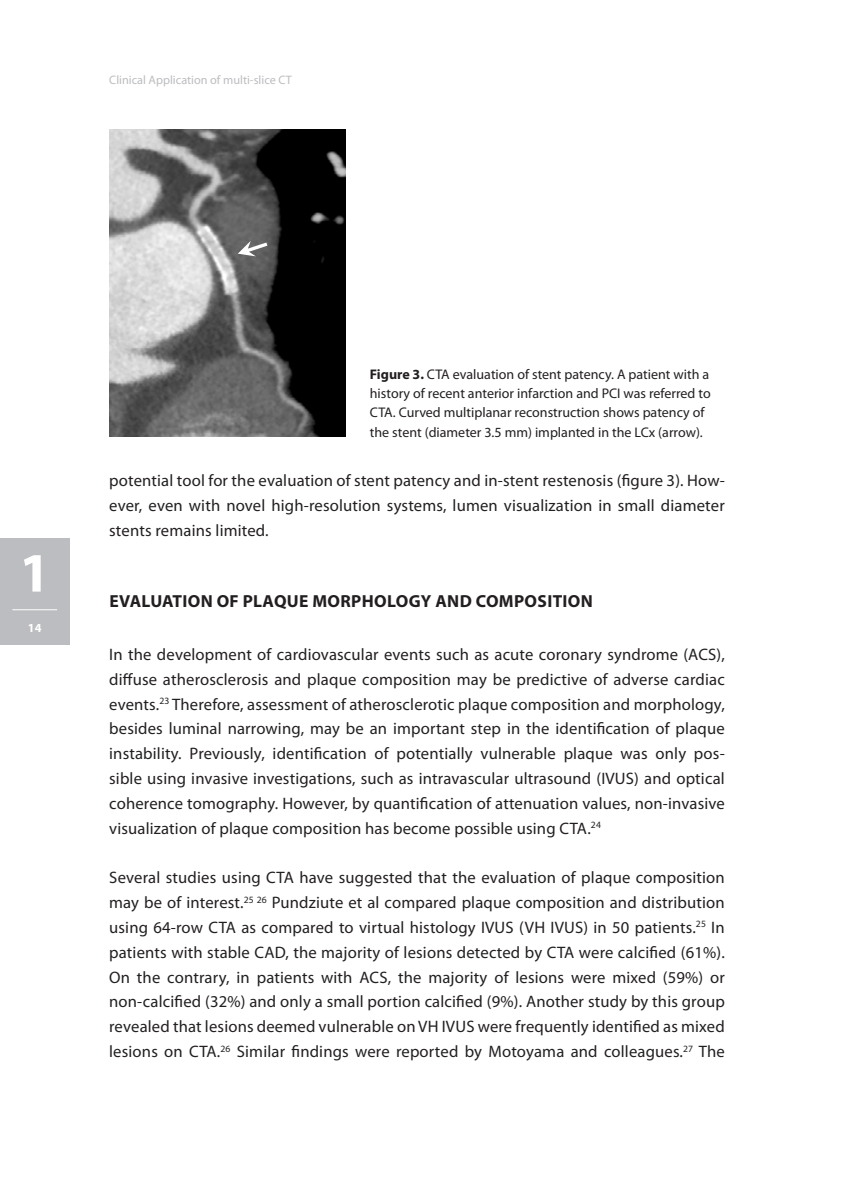
<style>
.page{position:relative;width:844px;height:1191px;background:#fff}
.page>*{position:absolute;margin:0;border:0;box-sizing:border-box;transform-origin:0 0}
.t1{font:700 56px "Myriad Pro";color:#fff}
.t2{font:700 17.5px "Myriad Pro";letter-spacing:.02em;color:#231f20}
.t3{font:16.62px/24.8px "Myriad Pro";letter-spacing:.01em;color:#231f20;text-align:justify}
.t4{font:14px/19.2px "Myriad Pro";color:#231f20}
.t5{font:12.25px "Myriad Pro";color:#bcbdc0}
.t6{font:700 12.25px "Myriad Pro";color:#fff}
.s1{font-weight:700}
</style>
<div class="page">
<div style="left:0;top:538px;width:69px;height:107px;background:#bcbdc0"></div>
<hr style="left:12px;top:609px;width:45px;height:1px;background:#fff">
<img style="left:109px;top:130px;width:236px;height:307px">
<svg style="left:238px;top:241px;width:29px;height:15px"></svg>
<p class="t5" style="left:109px;top:72px;width:184px">Clinical Application of multi-slice CT</p>
<h1 class="t1" style="left:19px;top:536px;width:33px">1</h1>
<p class="t6" style="left:28px;top:620px;width:15px">14</p>
<p class="t4" style="left:370px;top:364px;width:342px"><span class="s1">FIGURE 3.</span> CTA evaluation of stent patency. A patient with a history of recent anterior infarction and PCI was referred to CTA. Curved multiplanar reconstruction shows patency of the stent (diameter 3.5 mm) implanted in the LCx (arrow).</p>
<p class="t3" style="left:109px;top:468px;width:617px">potential tool for the evaluation of stent patency and in-stent restenosis (figure 3). How&shy;ever, even with novel high-resolution systems, lumen visualization in small diameter stents remains limited.</p>
<p class="t2" style="left:109px;top:589px;width:485px">EVALUATION OF PLAQUE MORPHOLOGY AND COMPOSITION</p>
<p class="t3" style="left:109px;top:642px;width:617px">In the development of cardiovascular events such as acute coronary syndrome (ACS), diffuse atherosclerosis and plaque composition may be predictive of adverse cardiac events.<sup>23</sup> Therefore, assessment of atherosclerotic plaque composition and morphology, besides luminal narrowing, may be an important step in the identification of plaque instability. Previously, identification of potentially vulnerable plaque was only pos&shy;sible using invasive investigations, such as intravascular ultrasound (IVUS) and optical coherence tomography. However, by quantification of attenuation values, non-invasive visualization of plaque composition has become possible using CTA.<sup>24</sup></p>
<p class="t3" style="left:109px;top:865px;width:617px">Several studies using CTA have suggested that the evaluation of plaque composition may be of interest.<sup>25</sup> <sup>26</sup> Pundziute et al compared plaque composition and distribution using 64-row CTA as compared to virtual histology IVUS (VH IVUS) in 50 patients.<sup>25</sup> In patients with stable CAD, the majority of lesions detected by CTA were calcified (61%).<br>On the contrary, in patients with ACS, the majority of lesions were mixed (59%) or non-calcified (32%) and only a small portion calcified (9%). Another study by this group revealed that lesions deemed vulnerable on VH IVUS were frequently identified as mixed lesions on CTA.<sup>26</sup> Similar findings were reported by Motoyama and colleagues.<sup>27</sup> The</p>
</div>
